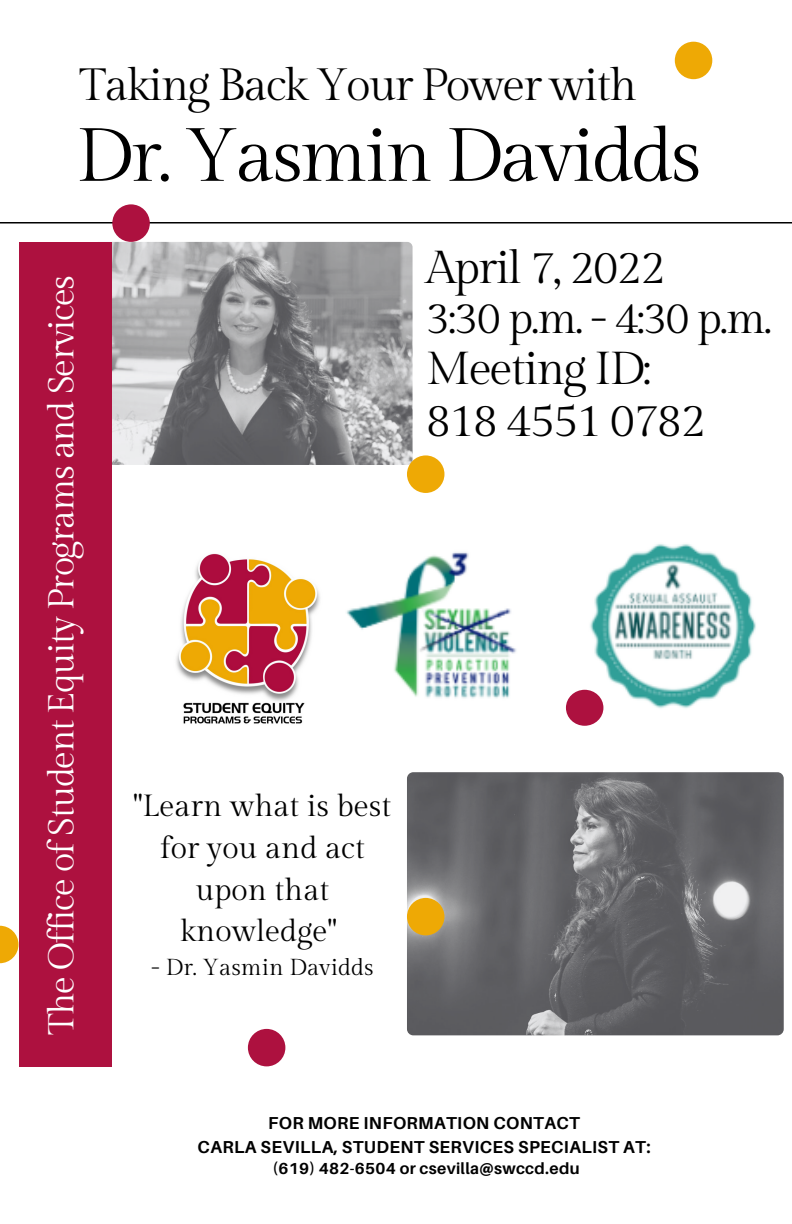
<style>
.page{position:relative;width:792px;height:1224px;background:#fff}
.page>*{position:absolute;margin:0;border:0;box-sizing:border-box;transform-origin:0 0}
.t1{font:75.2px "Gilda Display";letter-spacing:-.04em;color:#000}
.t2{font:46px "Gilda Display";letter-spacing:-.04em;color:#000}
.t3{font:45.2px "Gilda Display";letter-spacing:-.04em;color:#000}
.t4{font:44px "Gilda Display";color:#000}
.t5{font:36px "Gilda Display";letter-spacing:-.04em;color:#fff}
.t6{font:30.6px/41.8px "Gilda Display";color:#000;text-align:center}
.t7{font:23px "Gilda Display";color:#000}
.t8{font:700 17.2px "Aileron";letter-spacing:.02em;color:#000}
.t9{font:700 16px "Aileron";letter-spacing:.02em;color:#000}
</style>
<div class="page">
<div style="left:675px;top:42px;width:37px;height:37px;background:#eea905;border-radius:50%"></div>
<svg style="left:0;top:926px;width:19px;height:37px"></svg>
<img style="left:93px;top:242px;width:320px;height:223px;border-radius:5px">
<div style="left:407px;top:455px;width:37px;height:38px;background:#eea905;border-radius:50%"></div>
<hr style="left:0;top:222px;width:792px;height:2px;background:#000">
<div style="left:248px;top:1029px;width:37px;height:37px;background:#ad113f;border-radius:50%"></div>
<img style="left:407px;top:772px;width:377px;height:263px;border-radius:6px">
<div style="left:112px;top:204px;width:38px;height:38px;background:#ad113f;border-radius:50%"></div>
<img style="left:346px;top:544px;width:410px;height:177px">
<div style="left:566px;top:690px;width:37px;height:36px;background:#ad113f;border-radius:50%"></div>
<div style="left:407px;top:898px;width:37px;height:37px;background:#eea905;border-radius:50%"></div>
<div style="left:19px;top:242px;width:93px;height:825px;background:#ad113f"></div>
<img style="left:176px;top:553px;width:144px;height:171px">
<p class="t3" style="left:79px;top:59px;width:560px">Taking Back Your Power with</p>
<p class="t1" style="left:76px;top:114px;width:627px">Dr. Yasmin Davidds</p>
<p class="t5" style="left:41px;top:1035px;width:762px;rotate:-90deg">The Office ofStudent Equity Programs and Services</p>
<p class="t2" style="left:426px;top:242px;width:241px">April 7, 2022</p>
<p class="t4" style="left:426px;top:294px;width:347px">3:30 p.m. - 4:30 p.m.</p>
<p class="t2" style="left:426px;top:343px;width:227px">Meeting ID:</p>
<p class="t2" style="left:426px;top:395px;width:281px">818 4551 0782</p>
<p class="t6" style="left:134px;top:786px;width:259px">"Learn what is best for you and act upon that knowledge"</p>
<p class="t7" style="left:151px;top:954px;width:224px">- Dr. Yasmin Davidds</p>
<p class="t8" style="left:268px;top:1112px;width:313px">FOR MORE INFORMATION CONTACT</p>
<p class="t8" style="left:198px;top:1136px;width:455px">CARLA SEVILLA, STUDENT SERVICES SPECIALIST AT:</p>
<p class="t9" style="left:272px;top:1159px;width:309px">(619) 482-6504 or csevilla@swccd.edu</p>
</div>
